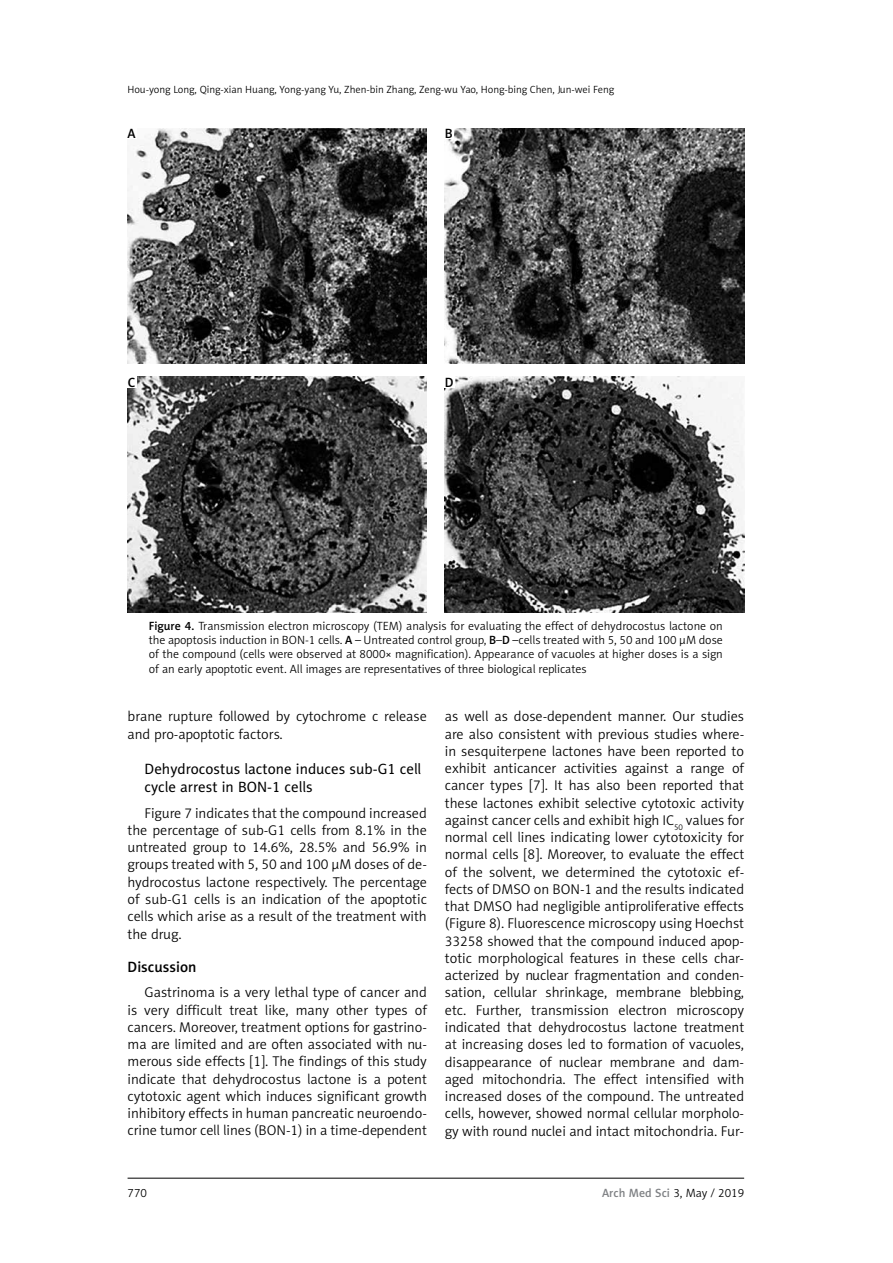
<style>
.page{position:relative;width:893px;height:1263px;background:#fff}
.page>*{position:absolute;margin:0;border:0;box-sizing:border-box;transform-origin:0 0}
.t1{font:15px/18px "Naomi Sans EFN";color:#000}
.t2{font:15px "Naomi Sans EFN Medium";color:#000}
.t3{font:14.25px/17.2px "Naomi Sans EFN Light";color:#000;text-align:justify}
.t4{font:13.5px "Naomi Sans EFN Medium";color:#000}
.t5{font:12px/14.4px "Naomi Sans EFN Light";color:#000;text-align:justify}
.t6{font:12px "Naomi Sans EFN Medium";color:#808285}
.t7{font:10.5px "Naomi Sans EFN Light";color:#000}
.s1{font-family:"Naomi Sans EFN Medium"}
.s2{font-family:"Naomi Sans EFN Light";color:#000}
</style>
<div class="page">
<hr style="left:128px;top:1178px;width:616px;height:1px;background:#000">
<img style="left:128px;top:128px;width:299px;height:236px">
<img style="left:445px;top:128px;width:299px;height:236px">
<img style="left:128px;top:377px;width:299px;height:235px">
<img style="left:445px;top:377px;width:299px;height:235px">
<div style="left:127px;top:128px;width:10px;height:11px;background:#fff"></div>
<div style="left:127px;top:376px;width:10px;height:11px;background:#fff"></div>
<div style="left:444px;top:128px;width:10px;height:11px;background:#fff"></div>
<div style="left:444px;top:376px;width:10px;height:11px;background:#fff"></div>
<p class="t7" style="left:128px;top:83px;width:488px">Hou-yong Long, Qing-xian Huang, Yong-yang Yu, Zhen-bin Zhang, Zeng-wu Yao, Hong-bing Chen, Jun-wei Feng</p>
<p class="t4" style="left:128px;top:126px;width:10px">A</p>
<p class="t4" style="left:445px;top:126px;width:9px">B</p>
<p class="t4" style="left:128px;top:374px;width:9px">C</p>
<p class="t4" style="left:445px;top:374px;width:10px">D</p>
<p class="t5" style="left:149px;top:618px;width:576px"><span class="s1">Figure 4.</span> Transmission electron microscopy (TEM) analysis for evaluating the effect of dehydrocostus lactone on the apoptosis induction in BON-1 cells. <span class="s1">A</span> – Untreated control group, <span class="s1">B</span>–<span class="s1">D</span> –cells treated with 5, 50 and 100 µM dose of the compound (cells were observed at 8000× magnification). Appearance of vacuoles at higher doses is a sign of an early apoptotic event. All images are representatives of three biological replicates</p>
<p class="t3" style="left:128px;top:708px;width:301px">brane rupture followed by cytochrome c release and pro-apoptotic factors.</p>
<p class="t1" style="left:145px;top:760px;width:278px">Dehydrocostus lactone induces sub-G1 cell cycle arrest in BON-1 cells</p>
<p class="t3" style="left:128px;top:804px;width:301px;text-indent:17px">Figure 7 indicates that the compound increased the percentage of sub-G1 cells from 8.1% in the untreated group to 14.6%, 28.5% and 56.9% in groups treated with 5, 50 and 100 µM doses of de&shy;hydrocostus lactone respectively. The percentage of sub-G1 cells is an indication of the apoptotic cells which arise as a result of the treatment with the drug.</p>
<p class="t2" style="left:128px;top:957px;width:70px">Discussion</p>
<p class="t3" style="left:128px;top:984px;width:301px;text-indent:17px">Gastrinoma is a very lethal type of cancer and is very difficult treat like, many other types of cancers. Moreover, treatment options for gastrino&shy;ma are limited and are often associated with nu&shy;merous side effects [1]. The findings of this study indicate that dehydrocostus lactone is a potent cytotoxic agent which induces significant growth inhibitory effects in human pancreatic neuroendo&shy;crine tumor cell lines (BON-1) in a time-dependent</p>
<p class="t3" style="left:445px;top:708px;width:301px">as well as dose-dependent manner. Our studies are also consistent with previous studies where&shy;in sesquiterpene lactones have been reported to exhibit anticancer activities against a range of cancer types [7]. It has also been reported that these lactones exhibit selective cytotoxic activity against cancer cells and exhibit high IC<sub>50</sub> values for normal cell lines indicating lower cytotoxicity for normal cells [8]. Moreover, to evaluate the effect of the solvent, we determined the cytotoxic ef&shy;fects of DMSO on BON-1 and the results indicated that DMSO had negligible antiproliferative effects (Figure 8). Fluorescence microscopy using Hoechst 33258 showed that the compound induced apop&shy;totic morphological features in these cells char&shy;acterized by nuclear fragmentation and conden&shy;sation, cellular shrinkage, membrane blebbing, etc. Further, transmission electron microscopy indicated that dehydrocostus lactone treatment at increasing doses led to formation of vacuoles, disappearance of nuclear membrane and dam&shy;aged mitochondria. The effect intensified with increased doses of the compound. The untreated cells, however, showed normal cellular morpholo&shy;gy with round nuclei and intact mitochondria. Fur-</p>
<p class="t5" style="left:128px;top:1186px;width:21px">770</p>
<p class="t6" style="left:602px;top:1186px;width:144px">Arch Med Sci <span class="s2">3, May / 2019</span></p>
</div>
